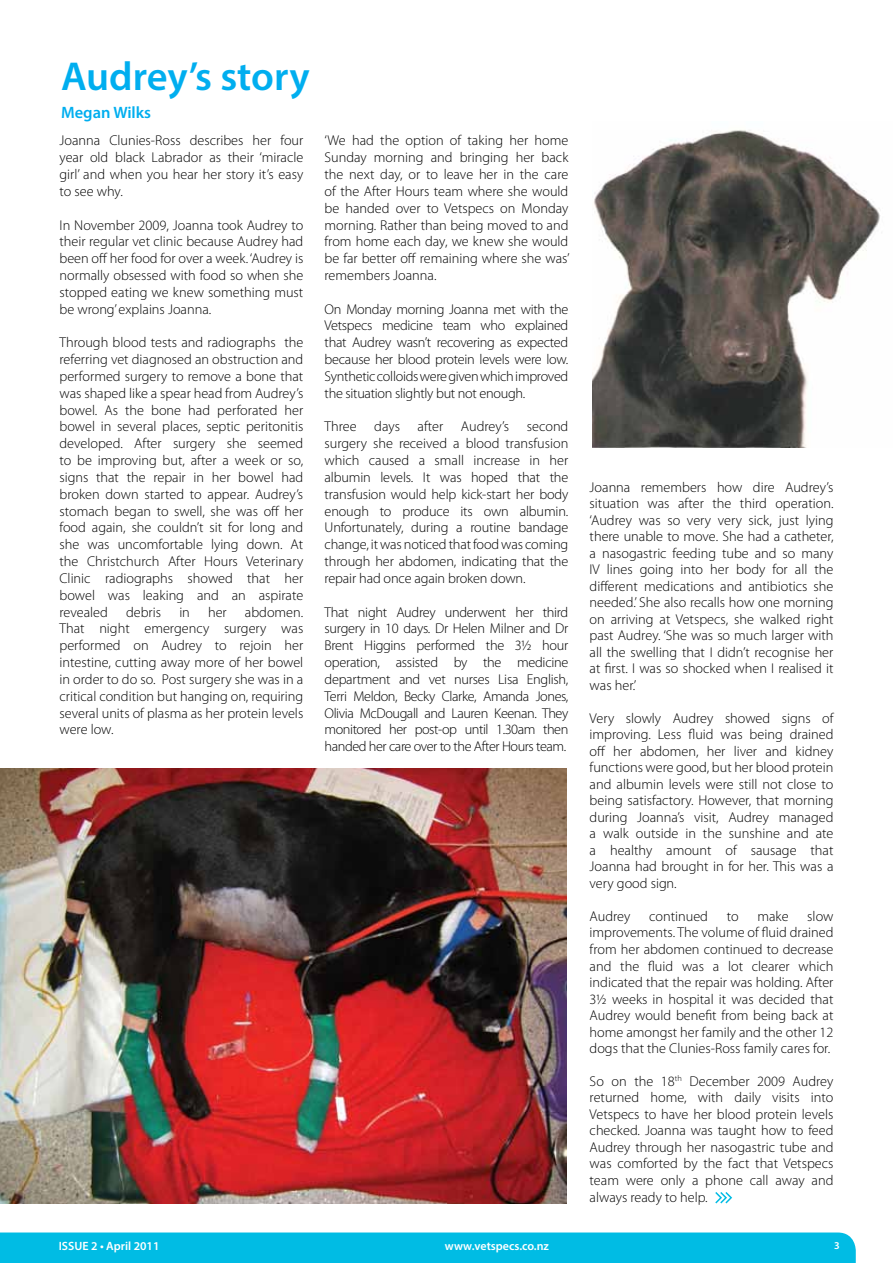
<style>
.page{position:relative;width:893px;height:1263px;background:#fff}
.page>*{position:absolute;margin:0;border:0;box-sizing:border-box;transform-origin:0 0}
.t1{font:600 40.5px "Myriad Pro";color:#00aeef}
.t2{font:600 16.5px "Myriad Pro";color:#00aeef}
.t3{font:300 14.25px/16.8px "Myriad Pro";color:#000;text-align:justify}
.t4{font:600 12px "Myriad Pro";color:#fff}
.t5{font:600 10.5px "Myriad Pro";color:#fff}
</style>
<div class="page">
<div style="left:0;top:1232px;width:856px;height:31px;background:#00bce4"></div>
<img style="left:592px;top:130px;width:288px;height:318px">
<img style="left:0;top:768px;width:566px;height:435px">
<svg style="left:715px;top:1192px;width:17px;height:12px"></svg>
<h1 class="t1" style="left:61px;top:51px;width:250px">Audrey’s story</h1>
<p class="t2" style="left:61px;top:102px;width:92px">Megan Wilks</p>
<p class="t3" style="left:60px;top:132px;width:245px">Joanna Clunies-Ross describes her four year old black Labrador as their ‘miracle girl’ and when you hear her story it’s easy to see why.</p>
<p class="t3" style="left:60px;top:217px;width:245px">In November 2009, Joanna took Audrey to their regular vet clinic because Audrey had been off her food for over a week. ‘Audrey is normally obsessed with food so when she stopped eating we knew something must be wrong’ explains Joanna.</p>
<p class="t3" style="left:60px;top:334px;width:245px">Through blood tests and radiographs the referring vet diagnosed an obstruction and performed surgery to remove a bone that was shaped like a spear head from Audrey’s bowel. As the bone had perforated her bowel in several places, septic peritonitis developed. After surgery she seemed to be improving but, after a week or so, signs that the repair in her bowel had broken down started to appear. Audrey’s stomach began to swell, she was off her food again, she couldn’t sit for long and she was uncomfortable lying down. At the Christchurch After Hours Veterinary Clinic radiographs showed that her bowel was leaking and an aspirate revealed</p>
<p class="t3" style="left:60px;top:604px;width:245px;text-indent:185px">abdomen.<br>That night emergency surgery was performed on Audrey to rejoin her intestine, cutting away more of her bowel in order to do so. Post surgery she was in a critical condition but hanging on, requiring several units of plasma as her protein levels were low.</p>
<p class="t3" style="left:126px;top:604px;width:37px">debris</p>
<p class="t3" style="left:179px;top:604px;width:12px">in</p>
<p class="t3" style="left:208px;top:604px;width:20px">her</p>
<p class="t3" style="left:325px;top:132px;width:247px">‘We had the option of taking her home Sunday morning and bringing her back the next day, or to leave her in the care of the After Hours team where she would be handed over to Vetspecs on Monday morning. Rather than being moved to and from home each day, we knew she would be far better off remaining where she was’ remembers Joanna.</p>
<p class="t3" style="left:325px;top:301px;width:245px">On Monday morning Joanna met with the Vetspecs medicine team who explained that Audrey wasn’t recovering as expected because her blood protein levels were low.<br>Synthetic colloids were given which improved the situation slightly but not enough.</p>
<p class="t3" style="left:325px;top:419px;width:245px">Three days after Audrey’s second surgery she received a blood transfusion which caused a small increase in her albumin levels. It was hoped that the transfusion would help kick-start her body enough to produce its own albumin.<br>Unfortunately, during a routine bandage change, it was noticed that food was coming through her abdomen, indicating that the repair had once again broken down.</p>
<p class="t3" style="left:325px;top:604px;width:245px">That night Audrey underwent her third surgery in 10 days. Dr Helen Milner and Dr Brent Higgins performed the 3½ hour operation, assisted by the medicine department and vet nurses Lisa English, Terri Meldon, Becky Clarke, Amanda Jones, Olivia McDougall and Lauren Keenan. They monitored her post-op until 1.30am then handed her care over to the After Hours team.</p>
<p class="t3" style="left:590px;top:479px;width:245px">Joanna remembers how dire Audrey’s situation was after the third operation. ‘Audrey was so very very sick, just lying there unable to move. She had a catheter, a nasogastric feeding tube and so many IV lines going into her body for all the different medications and antibiotics she needed.’ She also recalls how one morning on arriving at Vetspecs, she walked right past Audrey. ‘She was so much larger with all the swelling that I didn’t recognise her at first. I was so shocked when I realised it was her.’</p>
<p class="t3" style="left:590px;top:710px;width:245px">Very slowly Audrey showed signs of improving. Less fluid was being drained off her abdomen, her liver and kidney functions were good, but her blood protein and albumin levels were still not close to being satisfactory. However, that morning during Joanna’s visit, Audrey managed a walk outside in the sunshine and ate a healthy amount of sausage that Joanna had brought in for her. This was a very good sign.</p>
<p class="t3" style="left:590px;top:908px;width:42px">Audrey</p>
<p class="t3" style="left:649px;top:908px;width:60px">continued</p>
<p class="t3" style="left:727px;top:908px;width:13px">to</p>
<p class="t3" style="left:757px;top:908px;width:33px">make</p>
<p class="t3" style="left:590px;top:908px;width:245px;text-indent:218px">slow improvements. The volume of fluid drained from her abdomen continued to decrease and the fluid was a lot clearer which indicated that the repair was holding. After 3½ weeks in hospital it was decided that Audrey would benefit from being back at home amongst her family and the other 12 dogs that the Clunies-Ross family cares for.</p>
<p class="t3" style="left:590px;top:1073px;width:245px">So on the 18<sup>th</sup> December 2009 Audrey returned home, with daily visits into Vetspecs to have her blood protein levels checked. Joanna was taught how to feed Audrey through her nasogastric tube and was comforted by the fact that Vetspecs team were only a phone call away and always ready to help.</p>
<p class="t4" style="left:59px;top:1238px;width:102px">ISSUE 2 • April 2011</p>
<p class="t4" style="left:445px;top:1238px;width:106px">www.vetspecs.co.nz</p>
<p class="t5" style="left:834px;top:1239px;width:7px">3</p>
</div>
